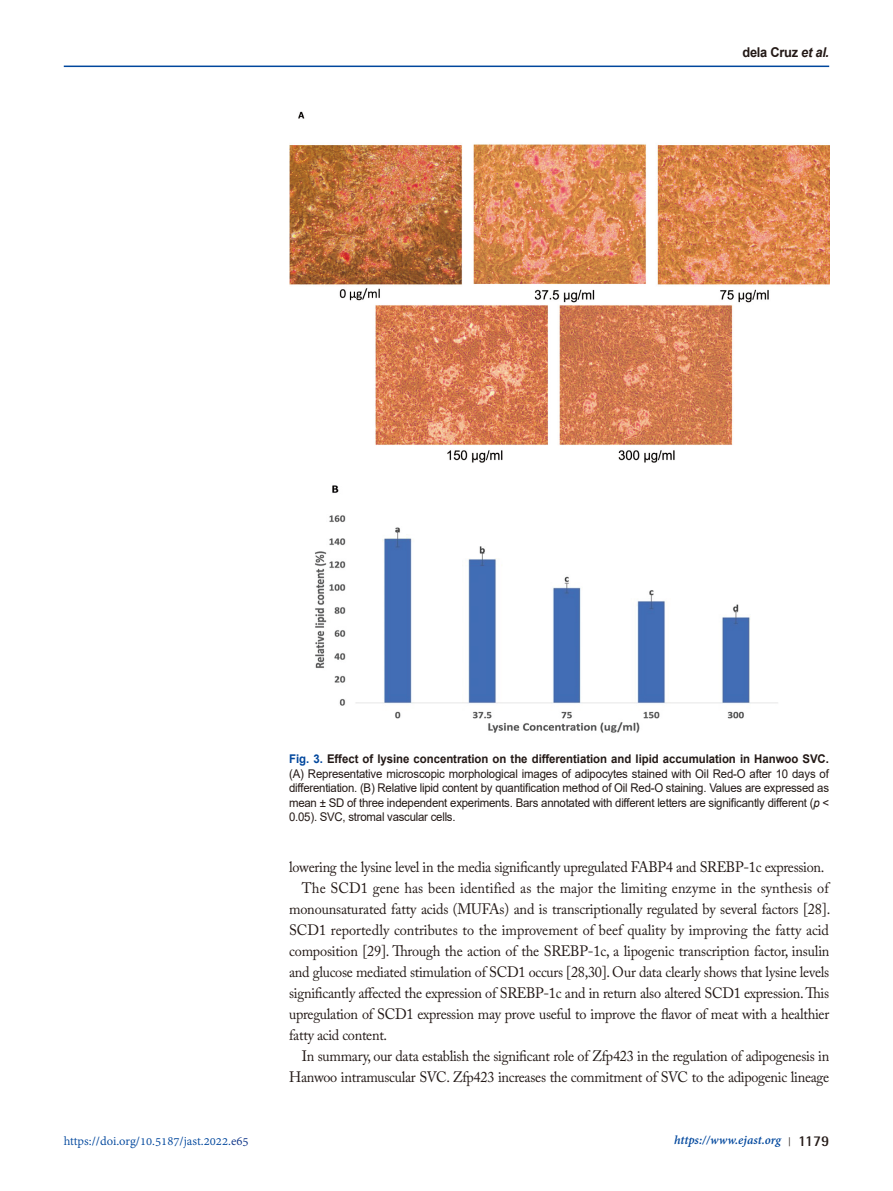
<style>
.page{position:relative;width:893px;height:1191px;background:#fff}
.page>*{position:absolute;margin:0;border:0;box-sizing:border-box;transform-origin:0 0}
.표준{font:15px/21px "Adobe Caslon Pro";letter-spacing:-.02em;color:#231916;text-align:justify;scale:.95 1}
.t1{font:13.5px "Adobe Devanagari";color:#00479d}
.t2{font:italic 700 13.5px "Adobe Devanagari";color:#00479d}
.t3{font:700 13.5px "Arial";letter-spacing:-.02em;color:#231916;scale:.95 1}
.t4{font:12px/14.4px "Arial";letter-spacing:-.02em;color:#231916;text-align:justify;scale:.95 1}
.s1{font-style:italic}
.s2{font-weight:700;color:#00479d}
.s3{font-weight:700}
.s4{color:#0d3488}
.s5{font-family:"Shonar Bangla";font-style:normal;font-size:12px;color:#231916}
.s6{font-family:"Rotis Semi Sans Std";font-style:normal;font-size:15px;color:#231916}
</style>
<div class="page">
<hr style="left:64px;top:66px;width:765px;height:1px;background:#00479d">
<img style="left:315px;top:485px;width:463px;height:248px">
<img style="left:289px;top:111px;width:540px;height:352px">
<p class="t3" style="left:742px;top:42px;width:93px">dela Cruz <span class="s1">et al.</span></p>
<p class="t4" style="left:289px;top:752px;width:570px"><span class="s2">Fig. 3.</span> <span class="s3">Effect of lysine concentration on the differentiation and lipid accumulation in Hanwoo SVC. </span>(A) Representative microscopic morphological images of adipocytes stained with Oil Red-O after 10 days of differentiation. (B) Relative lipid content by quantification method of Oil Red-O staining. Values are expressed as mean ± SD of three independent experiments. Bars annotated with different letters are significantly different (<span class="s1">p</span> &lt; 0.05). SVC, stromal vascular cells.</p>
<p class="표준" style="left:289px;top:856px;width:565px">lowering the lysine level in the media significantly upregulated FABP4 and SREBP-1c expression.</p>
<p class="표준" style="left:289px;top:877px;width:571px;text-indent:13px">The SCD1 gene has been identified as the major the limiting enzyme in the synthesis of monounsaturated fatty acids (MUFAs) and is transcriptionally regulated by several factors [28].<br>SCD1 reportedly contributes to the improvement of beef quality by improving the fatty acid composition [29]. Through the action of the SREBP-1c, a lipogenic transcription factor, insulin and glucose mediated stimulation of SCD1 occurs [28,30]. Our data clearly shows that lysine levels significantly affected the expression of SREBP-1c and in return also altered SCD1 expression. This upregulation of SCD1 expression may prove useful to improve the flavor of meat with a healthier fatty acid content.</p>
<p class="표준" style="left:289px;top:1045px;width:570px;text-align:right">In summary, our data establish the significant role of Zfp423 in the regulation of adipogenesis in<br>Hanwoo intramuscular SVC. Zfp423 increases the commitment of SVC to the adipogenic lineage</p>
<p class="t1" style="left:64px;top:1133px;width:186px">https://doi.org/10.5187/jast.2022.<span class="s4">e65</span></p>
<p class="t2" style="left:674px;top:1132px;width:157px">https://www.ejast.org <span class="s5">|</span> <span class="s6">1179</span></p>
</div>
